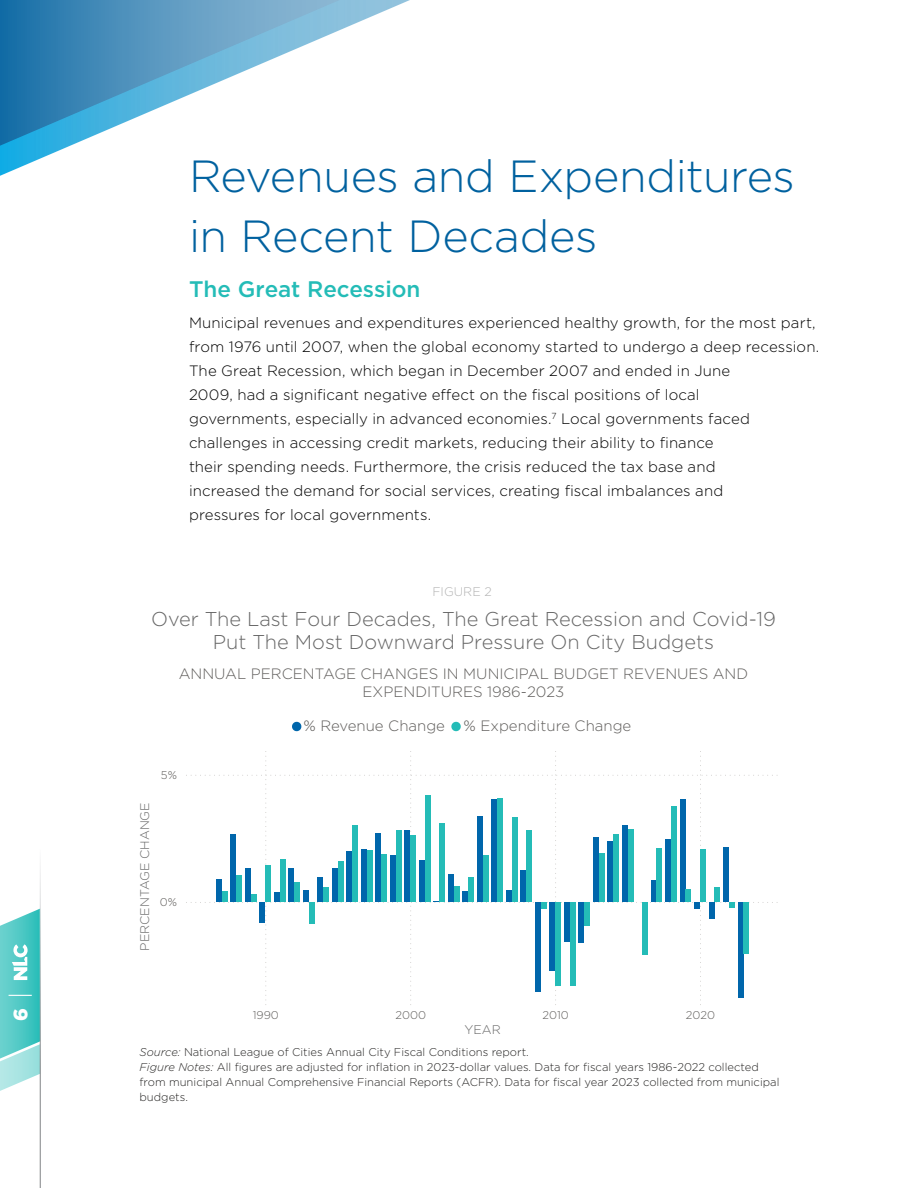
<style>
.page{position:relative;width:918px;height:1188px;background:#fff}
.page>*{position:absolute;margin:0;border:0;box-sizing:border-box;transform-origin:0 0}
.t1{font:300 45px/60px "Gotham";letter-spacing:-.01em;color:#00619f}
.t2{font:500 22.5px "Gotham";letter-spacing:-.005em;color:#24bcb7}
.t3{font:300 19.95px/23.4px "Gotham";color:#666;text-align:center}
.t4{font:900 19.5px "Gotham";color:#fff}
.t5{font:300 15px/24px "Gotham";letter-spacing:.005em;color:#000}
.t6{font:300 15px/17.9px "Gotham";color:#605e5c;text-align:center}
.t7{font:300 12.45px "Gotham";color:#666}
.t8{font:300 12.45px "Gotham";color:#b3b3b3}
.t9{font:300 11.25px/15px "Gotham";color:#252423}
.t10{font:300 11.25px "Gotham";color:#605e5c}
.s1{font-style:italic}
</style>
<div class="page">
<svg style="left:0;top:0;width:410px;height:176px"></svg>
<svg style="left:0;top:909px;width:40px;height:197px"></svg>
<svg style="left:186px;top:751px;width:592px;height:254px"></svg>
<div style="left:744px;top:902px;width:5px;height:51px;background:#24bcb7"></div>
<svg style="left:292px;top:722px;width:9px;height:9px"></svg>
<svg style="left:451px;top:722px;width:10px;height:9px"></svg>
<h3 class="t4" style="left:7px;top:1021px;width:14px;rotate:-90deg">6</h3>
<h1 class="t1" style="left:189px;top:145px;width:607px">Revenues and Expenditures in Recent Decades</h1>
<h2 class="t2" style="left:189px;top:274px;width:233px">The Great Recession</h2>
<p class="t5" style="left:189px;top:310px;width:632px">Municipal revenues and expenditures experienced healthy growth, for the most part, from 1976 until 2007, when the global economy started to undergo a deep recession.<br>The Great Recession, which began in December 2007 and ended in June<br>2009, had a significant negative effect on the fiscal positions of local<br>governments, especially in advanced economies.<sup>7</sup> Local governments faced challenges in accessing credit markets, reducing their ability to finance<br>their spending needs. Furthermore, the crisis reduced the tax base and<br>increased the demand for social services, creating fiscal imbalances and<br>pressures for local governments.</p>
<p class="t8" style="left:432px;top:584px;width:61px">FIGURE 2</p>
<h3 class="t3" style="left:151px;top:606px;width:626px">Over The Last Four Decades, The Great Recession and Covid-19<br>Put The Most Downward Pressure On City Budgets</h3>
<p class="t6" style="left:179px;top:664px;width:571px">ANNUAL PERCENTAGE CHANGES IN MUNICIPAL BUDGET REVENUES AND<br>EXPENDITURES 1986-2023</p>
<p class="t7" style="left:137px;top:951px;width:150px;rotate:-90deg">PERCENTAGE CHANGE</p>
<p class="t10" style="left:161px;top:768px;width:18px">5%</p>
<p class="t10" style="left:160px;top:895px;width:19px">0%</p>
<p class="t6" style="left:304px;top:716px;width:329px">% Revenue Change % Expenditure Change</p>
<p class="t10" style="left:253px;top:1008px;width:28px">1990</p>
<p class="t10" style="left:395px;top:1008px;width:32px">2000</p>
<p class="t10" style="left:542px;top:1008px;width:28px">2010</p>
<p class="t10" style="left:686px;top:1008px;width:31px">2020</p>
<p class="t7" style="left:465px;top:1022px;width:38px">YEAR</p>
<p class="t9" style="left:140px;top:1044px;width:641px"><span class="s1">Source:</span> National League of Cities Annual City Fiscal Conditions report.<br><span class="s1">Figure Notes:</span> All figures are adjusted for inflation in 2023-dollar values. Data for fiscal years 1986-2022 collected from municipal Annual Comprehensive Financial Reports (ACFR). Data for fiscal year 2023 collected from municipal budgets.</p>
</div>
